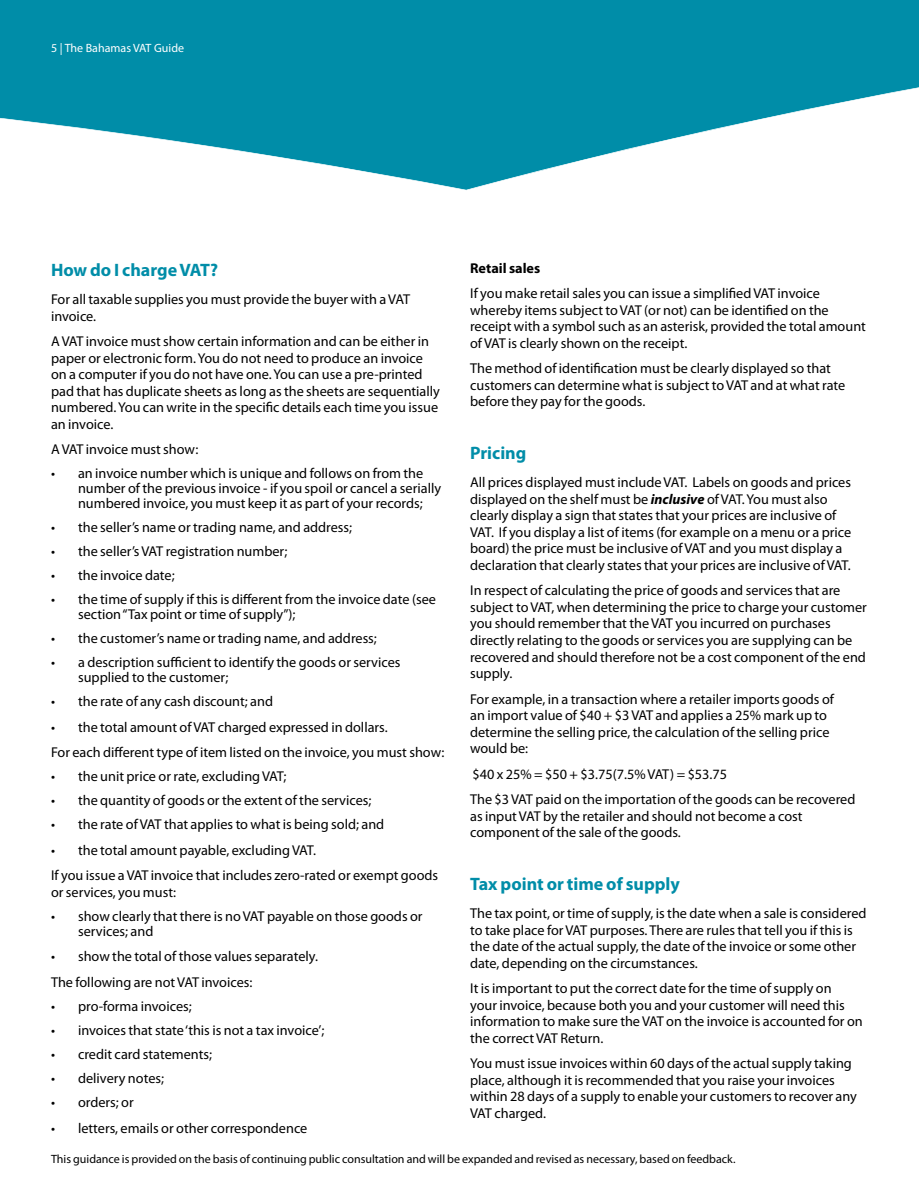
<style>
.page{position:relative;width:919px;height:1187px;background:#fff}
.page>*{position:absolute;margin:0;border:0;box-sizing:border-box;transform-origin:0 0}
.t1{font:700 18px "Myriad Pro";color:#008da8}
.t2{font:14.25px/16.5px "Myriad Pro";color:#000}
.t3{font:700 14.25px "Myriad Pro";color:#000}
.t4{font:12px "Myriad Pro";color:#000}
.t5{font:12px "Myriad Pro";color:#fff}
.s1{font-weight:700;font-style:italic}
</style>
<div class="page">
<svg style="left:0;top:0;width:918px;height:190px;fill:#008da8"></svg>
<p class="t5" style="left:51px;top:40px;width:134px">5 | The Bahamas VAT Guide</p>
<p class="t1" style="left:51px;top:258px;width:169px">How do I charge VAT?</p>
<p class="t2" style="left:51px;top:291px;width:360px">For all taxable supplies you must provide the buyer with a VAT invoice.</p>
<p class="t2" style="left:51px;top:333px;width:390px">A VAT invoice must show certain information and can be either in paper or electronic form. You do not need to produce an invoice on a computer if you do not have one. You can use a pre-printed pad that has duplicate sheets as long as the sheets are sequentially numbered. You can write in the specific details each time you issue an invoice.</p>
<p class="t2" style="left:51px;top:441px;width:149px">A VAT invoice must show:</p>
<p class="t2" style="left:78px;top:465px;width:364px;line-height:15px;text-indent:-27px">• an invoice number which is unique and follows on from the number of the previous invoice - if you spoil or cancel a serially numbered invoice, you must keep it as part of your records;</p>
<p class="t2" style="left:51px;top:519px;width:302px">• the seller’s name or trading name, and address;</p>
<p class="t2" style="left:51px;top:543px;width:238px">• the seller’s VAT registration number;</p>
<p class="t2" style="left:51px;top:567px;width:125px">• the invoice date;</p>
<p class="t2" style="left:78px;top:591px;width:359px;line-height:15px;text-indent:-27px">• the time of supply if this is different from the invoice date (see section “Tax point or time of supply”);</p>
<p class="t2" style="left:51px;top:630px;width:327px">• the customer’s name or trading name, and address;</p>
<p class="t2" style="left:78px;top:654px;width:324px;line-height:15px;text-indent:-27px">• a description sufficient to identify the goods or services supplied to the customer;</p>
<p class="t2" style="left:51px;top:693px;width:223px">• the rate of any cash discount; and</p>
<p class="t2" style="left:51px;top:714px;width:395px;line-height:25.5px">• the total amount of VAT charged expressed in dollars.<br>For each different type of item listed on the invoice, you must show:</p>
<p class="t2" style="left:51px;top:768px;width:237px">• the unit price or rate, excluding VAT;</p>
<p class="t2" style="left:51px;top:792px;width:322px">• the quantity of goods or the extent of the services;</p>
<p class="t2" style="left:51px;top:816px;width:335px">• the rate of VAT that applies to what is being sold; and</p>
<p class="t2" style="left:51px;top:837px;width:388px;line-height:25.5px">• the total amount payable, excluding VAT.<br>If you issue a VAT invoice that includes zero-rated or exempt goods</p>
<p class="t2" style="left:51px;top:883px;width:126px">or services, you must:</p>
<p class="t2" style="left:78px;top:908px;width:346px;line-height:15px;text-indent:-27px">• show clearly that there is no VAT payable on those goods or services; and</p>
<p class="t2" style="left:51px;top:943px;width:268px;line-height:25.5px">• show the total of those values separately.<br>The following are not VAT invoices:</p>
<p class="t2" style="left:51px;top:997px;width:142px">• pro-forma invoices;</p>
<p class="t2" style="left:51px;top:1021px;width:275px">• invoices that state ‘this is not a tax invoice’;</p>
<p class="t2" style="left:51px;top:1045px;width:162px">• credit card statements;</p>
<p class="t2" style="left:51px;top:1069px;width:114px">• delivery notes;</p>
<p class="t2" style="left:51px;top:1093px;width:84px">• orders; or</p>
<p class="t2" style="left:51px;top:1119px;width:258px">• letters, emails or other correspondence</p>
<p class="t3" style="left:470px;top:258px;width:72px">Retail sales</p>
<p class="t2" style="left:470px;top:285px;width:397px">If you make retail sales you can issue a simplified VAT invoice whereby items subject to VAT (or not) can be identified on the receipt with a symbol such as an asterisk, provided the total amount of VAT is clearly shown on the receipt.</p>
<p class="t2" style="left:470px;top:360px;width:376px">The method of identification must be clearly displayed so that customers can determine what is subject to VAT and at what rate before they pay for the goods.</p>
<p class="t1" style="left:470px;top:441px;width:58px">Pricing</p>
<p class="t2" style="left:470px;top:474px;width:383px">All prices displayed must include VAT. Labels on goods and prices displayed on the shelf must be <span class="s1">inclusive</span> of VAT. You must also clearly display a sign that states that your prices are inclusive of VAT. If you display a list of items (for example on a menu or a price board) the price must be inclusive of VAT and you must display a declaration that clearly states that your prices are inclusive of VAT.</p>
<p class="t2" style="left:470px;top:582px;width:398px">In respect of calculating the price of goods and services that are subject to VAT, when determining the price to charge your customer you should remember that the VAT you incurred on purchases directly relating to the goods or services you are supplying can be recovered and should therefore not be a cost component of the end supply.</p>
<p class="t2" style="left:470px;top:690px;width:365px">For example, in a transaction where a retailer imports goods of an import value of $40 + $3 VAT and applies a 25% mark up to determine the selling price, the calculation of the selling price would be:</p>
<p class="t2" style="left:470px;top:760px;width:387px;line-height:25.5px">$40 x 25% = $50 + $3.75(7.5% VAT) = $53.75<br>The $3 VAT paid on the importation of the goods can be recovered</p>
<p class="t2" style="left:470px;top:807px;width:334px">as input VAT by the retailer and should not become a cost component of the sale of the goods.</p>
<p class="t1" style="left:470px;top:871px;width:211px">Tax point or time of supply</p>
<p class="t2" style="left:470px;top:904px;width:398px">The tax point, or time of supply, is the date when a sale is considered to take place for VAT purposes. There are rules that tell you if this is the date of the actual supply, the date of the invoice or some other date, depending on the circumstances.</p>
<p class="t2" style="left:470px;top:979px;width:394px">It is important to put the correct date for the time of supply on<br>your invoice, because both you and your customer will need this information to make sure the VAT on the invoice is accounted for on the correct VAT Return.</p>
<p class="t2" style="left:470px;top:1054px;width:388px">You must issue invoices within 60 days of the actual supply taking place, although it is recommended that you raise your invoices within 28 days of a supply to enable your customers to recover any VAT charged.</p>
<p class="t4" style="left:51px;top:1151px;width:686px">This guidance is provided on the basis of continuing public consultation and will be expanded and revised as necessary, based on feedback.</p>
</div>
